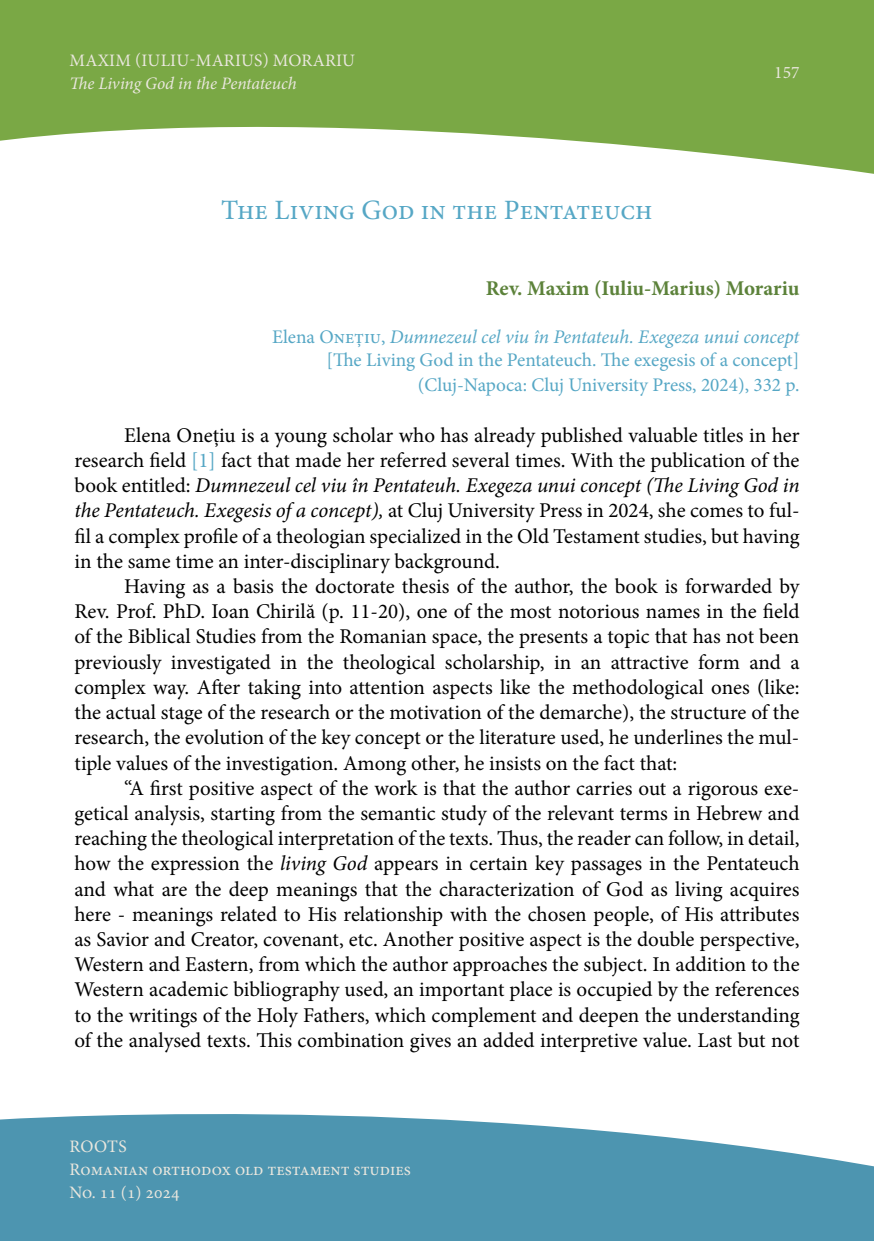
<style>
.page{position:relative;width:874px;height:1241px;background:#fff}
.page>*{position:absolute;margin:0;border:0;box-sizing:border-box;transform-origin:0 0}
.t1{font:28px "Minion Pro";color:#56a7c5}
.t2{font:21px/25.2px "Minion Pro";letter-spacing:-.005em;color:#000;text-align:justify}
.t3{font:700 21px "Minion Pro";letter-spacing:-.005em;color:#5c823a}
.t4{font:19.25px/23.1px "Minion Pro";color:#56a7c5;text-align:right}
.t5{font:17.5px/22.8px "Minion Pro";color:#eae7de}
.t6{font:italic 17.5px "Minion Pro";letter-spacing:-.01em;color:#eae7de}
.s1{font-style:italic}
.s2{color:#56a7c5}
</style>
<div class="page">
<svg style="left:0;top:0;width:873px;height:174px;fill:#7aa845"></svg>
<svg style="left:0;top:1114px;width:873px;height:126px;fill:#4d95b0"></svg>
<p class="t5" style="left:70px;top:49px;width:287px">MAXIM (IULIU-MARIUS) MORARIU</p>
<p class="t6" style="left:69px;top:71px;width:228px">The Living God in the Pentateuch</p>
<h1 class="t1" style="left:221px;top:191px;width:432px">The Living God in the Pentateuch</h1>
<p class="t5" style="left:773px;top:61px;width:27px">157</p>
<p class="t3" style="left:485px;top:273px;width:315px">Rev. Maxim (Iuliu-Marius) Morariu</p>
<p class="t4" style="left:272px;top:325px;width:528px">Elena Onețiu, <span class="s1">Dumnezeul cel viu în Pentateuh. Exegeza unui concept </span>[The Living God in the Pentateuch. The exegesis of a concept]</p>
<p class="t4" style="left:417px;top:373px;width:383px">(Cluj-Napoca: Cluj University Press, 2024), 332 p.</p>
<p class="t2" style="left:74px;top:422px;width:726px;text-indent:50px">Elena Onețiu is a young scholar who has already published valuable titles in her research field <span class="s2">[1]</span> fact that made her referred several times. With the publication of the book entitled: <span class="s1">Dumnezeul cel viu în Pentateuh. Exegeza unui concept (The Living God in the Pentateuch. Exegesis of a concept),</span> at Cluj University Press in 2024, she comes to ful&shy;fil a complex profile of a theologian specialized in the Old Testament studies, but having in the same time an inter-disciplinary background.</p>
<p class="t2" style="left:74px;top:573px;width:726px;text-indent:50px">Having as a basis the doctorate thesis of the author, the book is forwarded by Rev. Prof. PhD. Ioan Chirilă (p. 11-20), one of the most notorious names in the field of the Biblical Studies from the Romanian space, the presents a topic that has not been previously investigated in the theological scholarship, in an attractive form and a complex way. After taking into attention aspects like the methodological ones (like: the actual stage of the research or the motivation of the demarche), the structure of the research, the evolution of the key concept or the literature used, he underlines the mul&shy;tiple values of the investigation. Among other, he insists on the fact that:</p>
<p class="t2" style="left:74px;top:775px;width:726px;text-indent:50px">“A first positive aspect of the work is that the author carries out a rigorous exe&shy;getical analysis, starting from the semantic study of the relevant terms in Hebrew and reaching the theological interpretation of the texts. Thus, the reader can follow, in detail, how the expression the <span class="s1">living God</span> appears in certain key passages in the Pentateuch and what are the deep meanings that the characterization of God as living acquires here - meanings related to His relationship with the chosen people, of His attributes as Savior and Creator, covenant, etc. Another positive aspect is the double perspective, Western and Eastern, from which the author approaches the subject. In addition to the Western academic bibliography used, an important place is occupied by the references to the writings of the Holy Fathers, which complement and deepen the understanding of the analysed texts. This combination gives an added interpretive value. Last but not</p>
<p class="t5" style="left:69px;top:1135px;width:343px">ROOTS<br>Romanian orthodox old testament studies<br>No. 11 (1) 2024</p>
</div>
